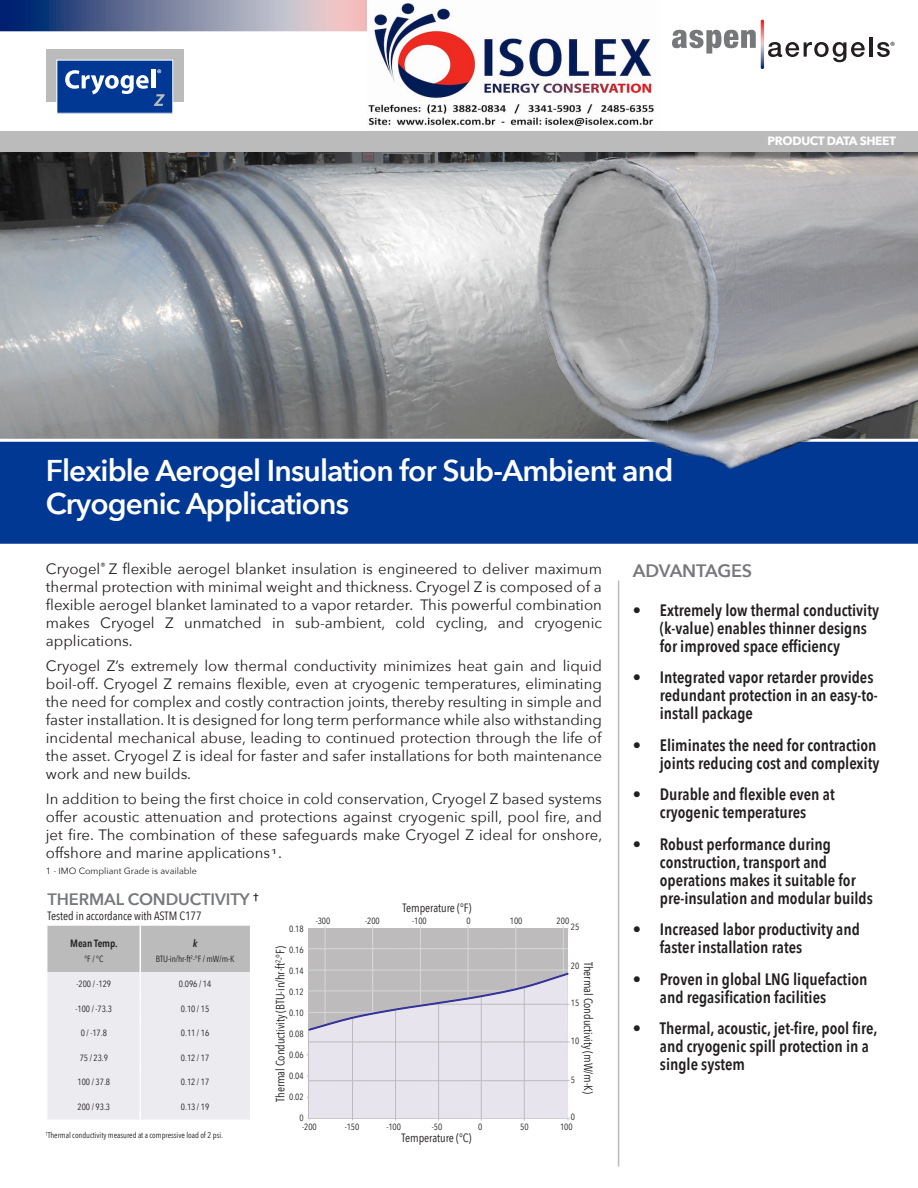
<style>
.page{position:relative;width:918px;height:1188px;background:#fff}
.page>*{position:absolute;margin:0;border:0;box-sizing:border-box;transform-origin:0 0}
.HEADLINE{font:600 30px/33px "Avenir Next";letter-spacing:-.03em;color:#fff}
.SUBHEAD_1{font:600 18px "Avenir Next";letter-spacing:-.01em;color:#76787b}
.t1{font:600 16.5px/18px "Avenir Next Condensed";color:#231f20}
.t2{font:600 16.5px "Avenir Next";letter-spacing:-.005em;color:#76787b}
.MAIN_TEXT{font:15px/18px "Avenir Next";color:#231f20;text-align:justify}
.t3{font:12px "Avenir Next Condensed";letter-spacing:-.005em;color:#231f20}
.t4{font:700 12px "Avenir Next";letter-spacing:-.03em;color:#fff}
.t5{font:600 10.5px "Avenir Next Condensed";letter-spacing:-.005em;color:#231f20}
.t6{font:italic 600 10.5px "Avenir Next Condensed";color:#231f20}
.t7{font:9px "Avenir Next Condensed";letter-spacing:-.005em;color:#231f20}
.MAIN_TEXT-2{font:9px "Avenir Next";color:#231f20}
.t8{font:8.25px "Avenir Next Condensed";letter-spacing:-.005em;color:#231f20}
</style>
<div class="page">
<img style="left:0;top:152px;width:520px;height:285px">
<div style="left:0;top:132px;width:918px;height:20px;background:#bbbbbc"></div>
<svg style="left:672px;top:30px;width:84px;height:24px"></svg>
<svg style="left:768px;top:42px;width:97px;height:20px"></svg>
<hr style="left:869px;top:37px;width:3px;height:20px;background:#231f20">
<svg style="left:877px;top:42px;width:18px;height:15px"></svg>
<svg style="left:761px;top:20px;width:3px;height:49px"></svg>
<div style="left:46px;top:49px;width:138px;height:53px;background:#bbbbbc"></div>
<div style="left:57px;top:60px;width:116px;height:53px;background:#003894"></div>
<div style="left:56px;top:60px;width:117px;height:54px;border:1px solid #fff"></div>
<svg style="left:65px;top:69px;width:100px;height:37px"></svg>
<div style="left:0;top:437px;width:918px;height:107px;background:#003894"></div>
<hr style="left:618px;top:580px;width:1px;height:587px;background:#bbbbbc">
<svg style="left:0;top:0;width:367px;height:31px;background:#7e83a2"></svg>
<img style="left:520px;top:152px;width:398px;height:329px">
<svg style="left:47px;top:926px;width:203px;height:194px;background:#e0dfe3"></svg>
<div style="left:309px;top:928px;width:259px;height:191px;background:#bdbbbb"></div>
<hr style="left:325px;top:926px;width:1px;height:99px;background:#d9d9d9">
<hr style="left:372px;top:926px;width:1px;height:87px;background:#d9d9d9">
<hr style="left:420px;top:926px;width:1px;height:79px;background:#d9d9d9">
<hr style="left:468px;top:926px;width:1px;height:73px;background:#d9d9d9">
<hr style="left:516px;top:926px;width:1px;height:63px;background:#d9d9d9">
<hr style="left:563px;top:926px;width:1px;height:48px;background:#d9d9d9">
<hr style="left:307px;top:970px;width:261px;height:1px;background:#d9d9d9">
<hr style="left:307px;top:948px;width:261px;height:1px;background:#d9d9d9">
<svg style="left:307px;top:973px;width:263px;height:148px"></svg>
<img style="left:368px;top:3px;width:286px;height:124px">
<p class="t4" style="left:768px;top:131px;width:130px">PRODUCT DATA SHEET</p>
<p class="HEADLINE" style="left:46px;top:454px;width:629px">Flexible Aerogel Insulation for Sub-Ambient and<br>Cryogenic Applications</p>
<p class="MAIN_TEXT" style="left:46px;top:560px;width:558px">Cryogel<sup>®</sup> Z flexible aerogel blanket insulation is engineered to deliver maximum thermal protection with minimal weight and thickness. Cryogel Z is composed of a flexible aerogel blanket laminated to a vapor retarder. This powerful combination makes Cryogel Z unmatched in sub-ambient, cold cycling, and cryogenic applications.</p>
<p class="MAIN_TEXT" style="left:46px;top:656px;width:558px">Cryogel Z’s extremely low thermal conductivity minimizes heat gain and liquid boil-off. Cryogel Z remains flexible, even at cryogenic temperatures, eliminating the need for complex and costly contraction joints, thereby resulting in simple and faster installation. It is designed for long term performance while also withstanding incidental mechanical abuse, leading to continued protection through the life of the asset. Cryogel Z is ideal for faster and safer installations for both maintenance work and new builds.</p>
<p class="MAIN_TEXT" style="left:46px;top:789px;width:558px">In addition to being the first choice in cold conservation, Cryogel Z based systems offer acoustic attenuation and protections against cryogenic spill, pool fire, and jet fire. The combination of these safeguards make Cryogel Z ideal for onshore, offshore and marine applications<sup>1</sup>.</p>
<p class="MAIN_TEXT-2" style="left:46px;top:863px;width:153px">1 - IMO Compliant Grade is available</p>
<p class="t2" style="left:47px;top:886px;width:213px">THERMAL CONDUCTIVITY <sup>†</sup></p>
<p class="t3" style="left:47px;top:905px;width:156px">Tested in accordance with ASTM C177</p>
<p class="t5" style="left:70px;top:934px;width:49px">Mean Temp.</p>
<p class="t7" style="left:84px;top:951px;width:20px">°F / °C</p>
<p class="t6" style="left:193px;top:937px;width:6px">k</p>
<p class="t7" style="left:156px;top:951px;width:80px">BTU-in/hr-ft<sup>2</sup>-°F / mW/m-K</p>
<p class="t7" style="left:77px;top:976px;width:36px">-200 / -129</p>
<p class="t7" style="left:179px;top:976px;width:34px">0.096 / 14</p>
<p class="t7" style="left:76px;top:1001px;width:38px">-100 / -73.3</p>
<p class="t7" style="left:181px;top:1001px;width:30px">0.10 / 15</p>
<p class="t7" style="left:81px;top:1025px;width:28px">0 / -17.8</p>
<p class="t7" style="left:181px;top:1025px;width:30px">0.11 / 16</p>
<p class="t7" style="left:80px;top:1050px;width:30px">75 / 23.9</p>
<p class="t7" style="left:181px;top:1050px;width:30px">0.12 / 17</p>
<p class="t7" style="left:78px;top:1075px;width:34px">100 / 37.8</p>
<p class="t7" style="left:181px;top:1075px;width:30px">0.12 / 17</p>
<p class="t7" style="left:78px;top:1099px;width:34px">200 / 93.3</p>
<p class="t7" style="left:181px;top:1099px;width:30px">0.13 / 19</p>
<p class="t8" style="left:46px;top:1128px;width:179px"><sup>†</sup>Thermal conductivity measured at a compressive load of 2 psi.</p>
<p class="t7" style="left:289px;top:921px;width:16px">0.18</p>
<p class="t7" style="left:289px;top:942px;width:16px">0.16</p>
<p class="t7" style="left:289px;top:963px;width:16px">0.14</p>
<p class="t7" style="left:289px;top:984px;width:16px">0.12</p>
<p class="t7" style="left:289px;top:1005px;width:16px">0.10</p>
<p class="t7" style="left:289px;top:1026px;width:16px">0.08</p>
<p class="t7" style="left:289px;top:1047px;width:16px">0.06</p>
<p class="t7" style="left:289px;top:1068px;width:16px">0.04</p>
<p class="t7" style="left:289px;top:1089px;width:16px">0.02</p>
<p class="t7" style="left:299px;top:1110px;width:6px">0</p>
<p class="t3" style="left:270px;top:1102px;width:157px;rotate:-90deg">Thermal Conductivity (BTU-in/hr-ft<sup>2</sup>-°F)</p>
<p class="t3" style="left:403px;top:897px;width:70px">Temperature (°F)</p>
<p class="t7" style="left:316px;top:913px;width:16px">-300</p>
<p class="t7" style="left:365px;top:913px;width:16px">-200</p>
<p class="t7" style="left:412px;top:913px;width:16px">-100</p>
<p class="t7" style="left:466px;top:913px;width:6px">0</p>
<p class="t7" style="left:510px;top:913px;width:14px">100</p>
<p class="t7" style="left:557px;top:913px;width:14px">200</p>
<p class="t7" style="left:571px;top:919px;width:10px">25</p>
<p class="t7" style="left:571px;top:958px;width:10px">20</p>
<p class="t7" style="left:571px;top:996px;width:10px">15</p>
<p class="t7" style="left:571px;top:1033px;width:10px">10</p>
<p class="t7" style="left:571px;top:1072px;width:6px">5</p>
<p class="t7" style="left:571px;top:1109px;width:6px">0</p>
<p class="t3" style="left:598px;top:962px;width:134px;rotate:90deg">Thermal Conductivity (mW/m-K)</p>
<p class="t7" style="left:302px;top:1119px;width:16px">-200</p>
<p class="t7" style="left:345px;top:1119px;width:16px">-150</p>
<p class="t7" style="left:386px;top:1119px;width:16px">-100</p>
<p class="t7" style="left:432px;top:1119px;width:12px">-50</p>
<p class="t7" style="left:478px;top:1119px;width:6px">0</p>
<p class="t7" style="left:520px;top:1119px;width:10px">50</p>
<p class="t7" style="left:560px;top:1119px;width:14px">100</p>
<p class="t3" style="left:402px;top:1127px;width:71px">Temperature (°C)</p>
<p class="SUBHEAD_1" style="left:633px;top:556px;width:121px">ADVANTAGES</p>
<p class="t1" style="left:660px;top:600px;width:221px;text-indent:-27px">• Extremely low thermal conductivity (k-value) enables thinner designs for improved space efficiency</p>
<p class="t1" style="left:660px;top:668px;width:219px;text-indent:-27px">• Integrated vapor retarder provides redundant protection in an easy-to&shy;install package</p>
<p class="t1" style="left:633px;top:735px;width:248px;text-align:right">• Eliminates the need for contraction joints reducing cost and complexity</p>
<p class="t1" style="left:633px;top:785px;width:203px;text-align:center">• Durable and flexible even at cryogenic temperatures</p>
<p class="t1" style="left:660px;top:834px;width:215px;text-indent:-27px">• Robust performance during construction, transport and operations makes it suitable for pre-insulation and modular builds</p>
<p class="t1" style="left:660px;top:920px;width:202px;text-indent:-27px">• Increased labor productivity and faster installation rates</p>
<p class="t1" style="left:660px;top:969px;width:209px;text-indent:-27px">• Proven in global LNG liquefaction and regasification facilities</p>
<p class="t1" style="left:660px;top:1019px;width:219px;text-indent:-27px">• Thermal, acoustic, jet-fire, pool fire, and cryogenic spill protection in a single system</p>
</div>
